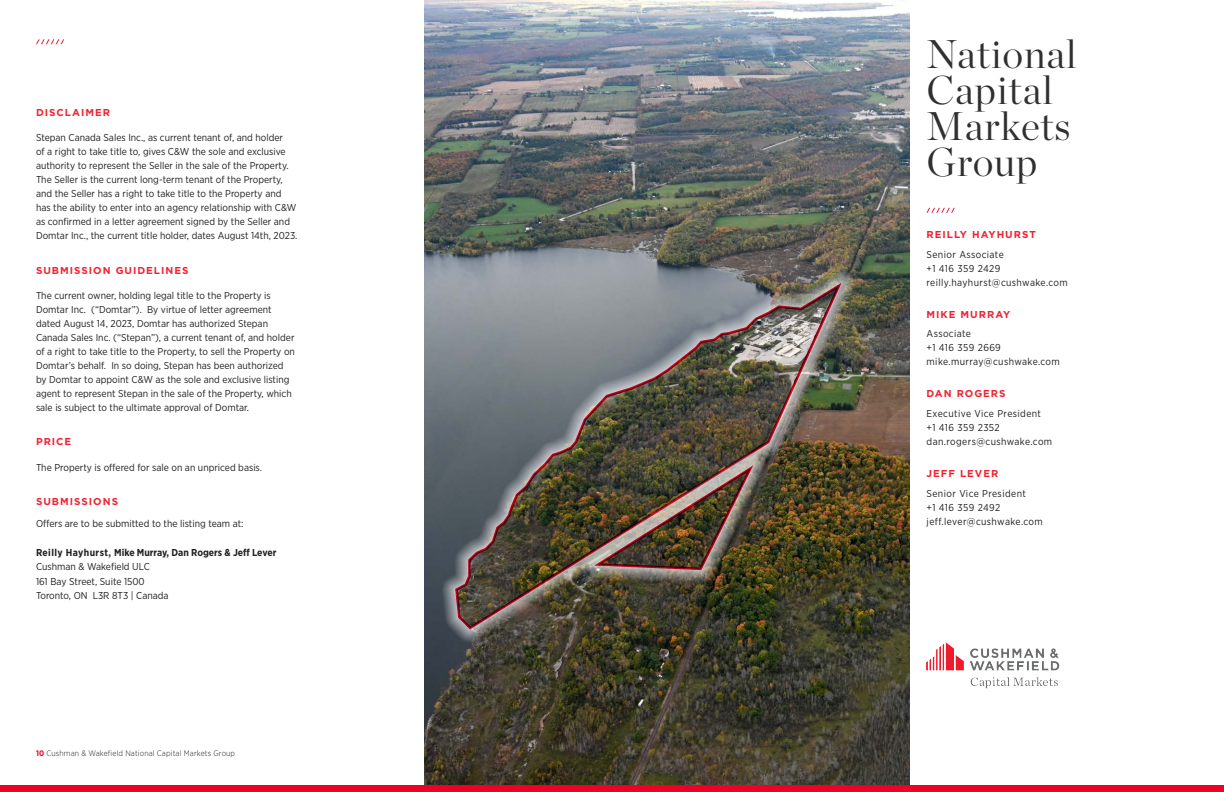
<style>
.page{position:relative;width:1224px;height:792px;background:#fff}
.page>*{position:absolute;margin:0;border:0;box-sizing:border-box;transform-origin:0 0}
.Main_Headings_Chroni{font:300 40px/36px "Chronicle Display";letter-spacing:.02em;color:#312f30}
.Body_Narrow{font:10px/14px "Gotham Narrow";color:#231f20}
.Body_Narrow-2{font:10px/14px "Gotham Narrow";letter-spacing:.04em;color:#231f20}
.Sub_Heading_Bold_Red{font:700 10px "Gotham";letter-spacing:.1em;color:#f32231}
.t1{font:700 10px "Gotham Narrow";color:#231f20}
.Team_Names{font:700 10px "Gotham";letter-spacing:.1em;color:#f32231}
.t2{font:300 8px "Gotham Narrow";letter-spacing:.02em;color:#231f20}
.s1{font-weight:700;color:#ef0027}
</style>
<div class="page">
<svg style="left:926px;top:207px;width:29px;height:6px"></svg>
<svg style="left:36px;top:39px;width:29px;height:6px"></svg>
<img style="left:927px;top:642px;width:133px;height:47px">
<img style="left:425px;top:0;width:484px;height:785px">
<div style="left:0;top:785px;width:1224px;height:7px;background:#ef0027"></div>
<div style="left:442px;top:269px;width:413px;height:374px;background:#fff;opacity:.75"></div>
<img style="left:454px;top:282px;width:388px;height:349px">
<div style="left:581px;top:452px;width:186px;height:132px;background:#fff;opacity:.75"></div>
<img style="left:590px;top:465px;width:164px;height:106px">
<p class="Sub_Heading_Bold_Red" style="left:36px;top:106px;width:76px">DISCLAIMER</p>
<p class="Body_Narrow" style="left:36px;top:130px;width:263px">Stepan Canada Sales Inc., as current tenant of, and holder<br>of a right to take title to, gives C&amp;W the sole and exclusive authority to represent the Seller in the sale of the Property.<br>The Seller is the current long-term tenant of the Property, and the Seller has a right to take title to the Property and has the ability to enter into an agency relationship with C&amp;W as confirmed in a letter agreement signed by the Seller and Domtar Inc., the current title holder, dates August 14th, 2023.</p>
<p class="Sub_Heading_Bold_Red" style="left:36px;top:263px;width:154px">SUBMISSION GUIDELINES</p>
<p class="Body_Narrow" style="left:36px;top:288px;width:260px">The current owner, holding legal title to the Property is Domtar Inc. (“Domtar”). By virtue of letter agreement dated August 14, 2023, Domtar has authorized Stepan Canada Sales Inc. (“Stepan”), a current tenant of, and holder of a right to take title to the Property, to sell the Property on Domtar’s behalf. In so doing, Stepan has been authorized by Domtar to appoint C&amp;W as the sole and exclusive listing agent to represent Stepan in the sale of the Property, which sale is subject to the ultimate approval of Domtar.</p>
<p class="Sub_Heading_Bold_Red" style="left:36px;top:435px;width:37px">PRICE</p>
<p class="Body_Narrow" style="left:36px;top:460px;width:228px">The Property is offered for sale on an unpriced basis.</p>
<p class="Sub_Heading_Bold_Red" style="left:36px;top:495px;width:84px">SUBMISSIONS</p>
<p class="Body_Narrow" style="left:36px;top:516px;width:209px">Offers are to be submitted to the listing team at:</p>
<p class="t1" style="left:36px;top:546px;width:242px">Reilly Hayhurst, Mike Murray, Dan Rogers &amp; Jeff Lever</p>
<p class="Body_Narrow" style="left:36px;top:559px;width:115px">Cushman &amp; Wakefield ULC</p>
<p class="Body_Narrow" style="left:36px;top:574px;width:110px">161 Bay Street, Suite 1500</p>
<p class="Body_Narrow" style="left:36px;top:588px;width:134px">Toronto, ON L3R 8T3 | Canada</p>
<p class="t2" style="left:36px;top:748px;width:201px"><span class="s1">10</span> Cushman &amp; Wakefield National Capital Markets Group</p>
<p class="Main_Headings_Chroni" style="left:927px;top:33px;width:152px">National<br>Capital<br>Markets<br>Group</p>
<p class="Team_Names" style="left:927px;top:228px;width:111px">REILLY HAYHURST</p>
<p class="Body_Narrow-2" style="left:927px;top:247px;width:143px">Senior Associate<br>+1 416 359 2429 reilly.hayhurst@cushwake.com</p>
<p class="Team_Names" style="left:927px;top:308px;width:85px">MIKE MURRAY</p>
<p class="Body_Narrow-2" style="left:927px;top:327px;width:135px">Associate<br>+1 416 359 2669 mike.murray@cushwake.com</p>
<p class="Team_Names" style="left:927px;top:387px;width:81px">DAN ROGERS</p>
<p class="Body_Narrow-2" style="left:927px;top:406px;width:127px">Executive Vice President +1 416 359 2352 dan.rogers@cushwake.com</p>
<p class="Team_Names" style="left:927px;top:467px;width:73px">JEFF LEVER</p>
<p class="Body_Narrow-2" style="left:927px;top:486px;width:118px">Senior Vice President<br>+1 416 359 2492 jeff.lever@cushwake.com</p>
</div>
